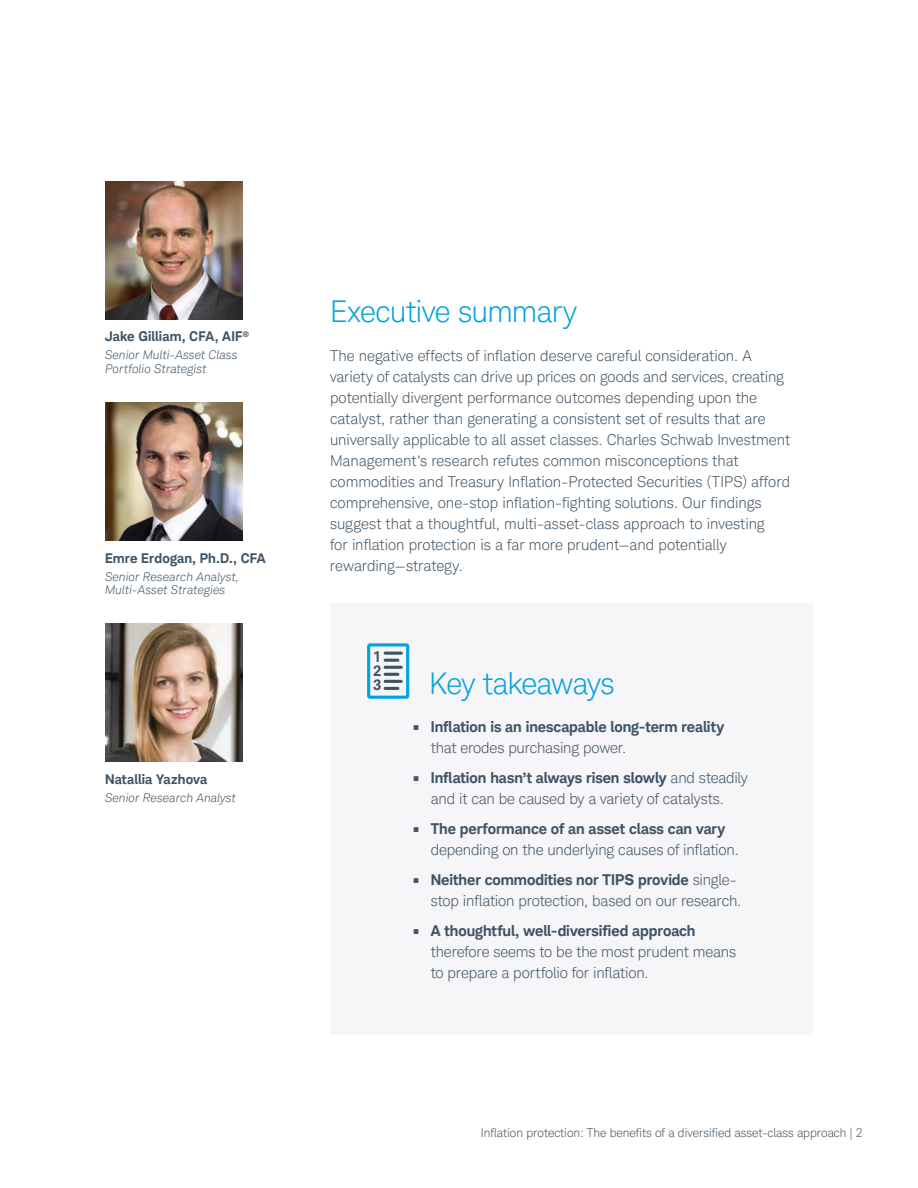
<style>
.page{position:relative;width:918px;height:1188px;background:#fff}
.page>*{position:absolute;margin:0;border:0;box-sizing:border-box;transform-origin:0 0}
.t1{font:300 30px "Charles Modern";letter-spacing:-.02em;color:#00a2df}
.t2{font:300 15px/21px "Charles Modern";color:#3e5364}
.t3{font:700 15px/21px "Charles Modern";color:#3e5364}
.t4{font:700 14.7px/14.1px "Charles Modern";color:#3e5364;text-align:justify}
.bio-name{font:700 13.5px "Charles Modern";letter-spacing:.015em;color:#3e5364}
.bio-jobtitle{font:italic 300 12px/13.5px "Charles Modern";letter-spacing:.015em;color:#3e5364}
.t5{font:300 12px "Charles Modern";color:#3e5364}
.s1{font-weight:300}
.s2{font-weight:700}
</style>
<div class="page">
<div style="left:330px;top:603px;width:483px;height:432px;background:#f6f5f7"></div>
<img style="left:105px;top:403px;width:138px;height:138px">
<img style="left:105px;top:182px;width:138px;height:138px">
<img style="left:105px;top:624px;width:138px;height:138px">
<hr style="left:385px;top:652px;width:16px;height:3px;background:#3e5364">
<svg style="left:385px;top:687px;width:13px;height:3px"></svg>
<svg style="left:385px;top:673px;width:13px;height:3px"></svg>
<svg style="left:385px;top:659px;width:13px;height:3px"></svg>
<hr style="left:385px;top:666px;width:16px;height:3px;background:#3e5364">
<hr style="left:385px;top:680px;width:16px;height:3px;background:#3e5364">
<div style="left:367px;top:643px;width:42px;height:56px;border:3px solid #00a2df;border-radius:2px"></div>
<p class="bio-name" style="left:105px;top:328px;width:146px">Jake Gilliam, CFA, AIF<sup>®</sup></p>
<p class="bio-jobtitle" style="left:105px;top:348px;width:134px">Senior Multi-Asset Class<br>Portfolio Strategist</p>
<p class="bio-name" style="left:105px;top:549px;width:162px">Emre Erdogan, Ph.D., CFA</p>
<p class="bio-jobtitle" style="left:105px;top:570px;width:136px">Senior Research Analyst,<br>Multi-Asset Strategies</p>
<p class="bio-name" style="left:105px;top:770px;width:104px">Natallia Yazhova</p>
<p class="bio-jobtitle" style="left:105px;top:791px;width:132px">Senior Research Analyst</p>
<p class="t1" style="left:330px;top:293px;width:248px">Executive summary</p>
<p class="t2" style="left:330px;top:345px;width:462px">The negative effects of inflation deserve careful consideration. A variety of catalysts can drive up prices on goods and services, creating potentially divergent performance outcomes depending upon the catalyst, rather than generating a consistent set of results that are universally applicable to all asset classes. Charles Schwab Investment Management’s research refutes common misconceptions that commodities and Treasury Inflation-Protected Securities (TIPS) afford comprehensive, one-stop inflation-fighting solutions. Our findings suggest that a thoughtful, multi-asset-class approach to investing<br>for inflation protection is a far more prudent—and potentially rewarding—strategy.</p>
<p class="t4" style="left:373px;top:649px;width:10px">1<br>2<br>3</p>
<p class="t1" style="left:429px;top:666px;width:187px">Key takeaways</p>
<p class="t3" style="left:431px;top:716px;width:295px;text-indent:-18px">• Inflation is an inescapable long-term reality <span class="s1">that erodes purchasing power.</span></p>
<p class="t2" style="left:413px;top:767px;width:336px;text-align:center"><span class="s2">• Inflation hasn’t always risen slowly</span> and steadily and it can be caused by a variety of catalysts.</p>
<p class="t2" style="left:431px;top:818px;width:310px;text-indent:-18px"><span class="s2">• The performance of an asset class can vary </span>depending on the underlying causes of inflation.</p>
<p class="t2" style="left:431px;top:869px;width:312px;text-indent:-18px"><span class="s2">• Neither commodities nor TIPS provide</span> single&shy;stop inflation protection, based on our research.</p>
<p class="t2" style="left:431px;top:920px;width:307px;text-indent:-18px"><span class="s2">• A thoughtful, well-diversified approach </span>therefore seems to be the most prudent means to prepare a portfolio for inflation.</p>
<p class="t5" style="left:481px;top:1126px;width:383px">Inflation protection: The benefits of a diversified asset-class approach | 2</p>
</div>
